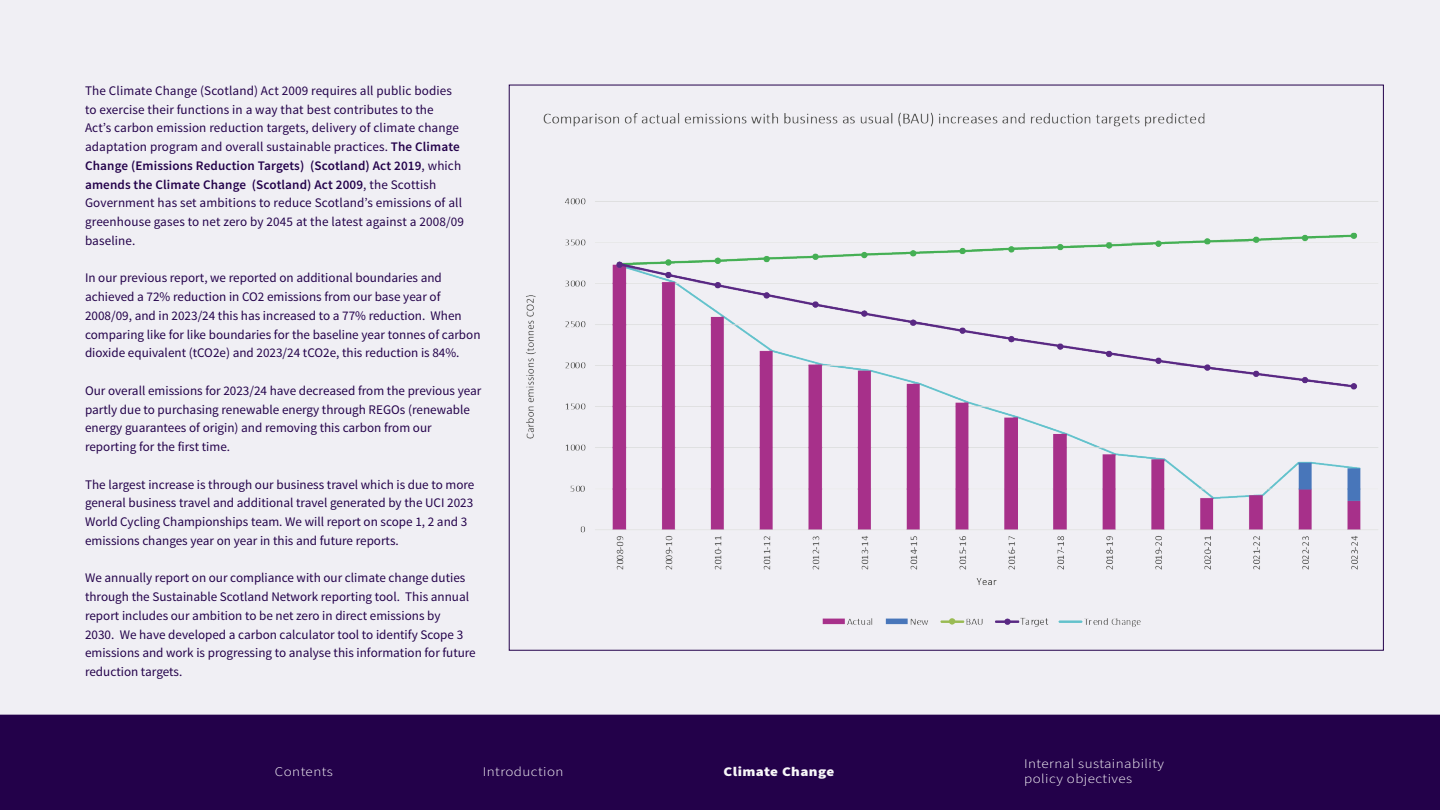
<style>
.page{position:relative;width:1440px;height:810px;background:#23014a}
.page>*{position:absolute;margin:0;border:0;box-sizing:border-box;transform-origin:0 0}
.Body_Copy_Ptarmigan{font:300 13.2px/15px "Source Sans 3";letter-spacing:.03em;color:#f8f7f9;scale:1.14 1}
.Body_Copy_Ptarmigan-2{font:900 13.2px "Source Sans 3";letter-spacing:.03em;color:#f8f7f9;scale:1.14 1}
.Body_Copy_Ptarmigan-3{font:13.12px/18.8px "Source Sans Pro";color:#23014a}
.s1{font-weight:600}
</style>
<div class="page">
<hr style="left:0;top:714px;width:1440px;height:1px;background:#f0eff4">
<div style="left:0;top:0;width:1440px;height:714px;background:#f0eff4"></div>
<img style="left:526px;top:112px;width:852px;height:515px">
<p class="Body_Copy_Ptarmigan-3" style="left:85px;top:81px;width:380px">The Climate Change (Scotland) Act 2009 requires all public bodies to exercise their functions in a way that best contributes to the<br>Act’s carbon emission reduction targets, delivery of climate change adaptation program and overall sustainable practices. <span class="s1">The Climate Change (Emissions Reduction Targets) (Scotland) Act 2019</span>, which <span class="s1">amends the Climate Change (Scotland) Act 2009</span>, the Scottish Government has set ambitions to reduce Scotland’s emissions of all greenhouse gases to net zero by 2045 at the latest against a 2008/09 baseline.</p>
<p class="Body_Copy_Ptarmigan-3" style="left:85px;top:269px;width:397px">In our previous report, we reported on additional boundaries and achieved a 72% reduction in CO2 emissions from our base year of 2008/09, and in 2023/24 this has increased to a 77% reduction. When comparing like for like boundaries for the baseline year tonnes of carbon dioxide equivalent (tCO2e) and 2023/24 tCO2e, this reduction is 84%.</p>
<p class="Body_Copy_Ptarmigan-3" style="left:85px;top:381px;width:398px">Our overall emissions for 2023/24 have decreased from the previous year partly due to purchasing renewable energy through REGOs (renewable energy guarantees of origin) and removing this carbon from our reporting for the first time.</p>
<p class="Body_Copy_Ptarmigan-3" style="left:85px;top:475px;width:391px">The largest increase is through our business travel which is due to more general business travel and additional travel generated by the UCI 2023<br>World Cycling Championships team. We will report on scope 1, 2 and 3 emissions changes year on year in this and future reports.</p>
<p class="Body_Copy_Ptarmigan-3" style="left:85px;top:569px;width:392px">We annually report on our compliance with our climate change duties through the Sustainable Scotland Network reporting tool. This annual report includes our ambition to be net zero in direct emissions by<br>2030. We have developed a carbon calculator tool to identify Scope 3 emissions and work is progressing to analyse this information for future reduction targets.</p>
<p class="Body_Copy_Ptarmigan" style="left:483px;top:764px;width:72px">Introduction</p>
<p class="Body_Copy_Ptarmigan" style="left:1024px;top:756px;width:124px">Internal sustainability policy objectives</p>
<p class="Body_Copy_Ptarmigan" style="left:275px;top:764px;width:52px">Contents</p>
<p class="Body_Copy_Ptarmigan-2" style="left:724px;top:762px;width:99px">Climate Change</p>
</div>
